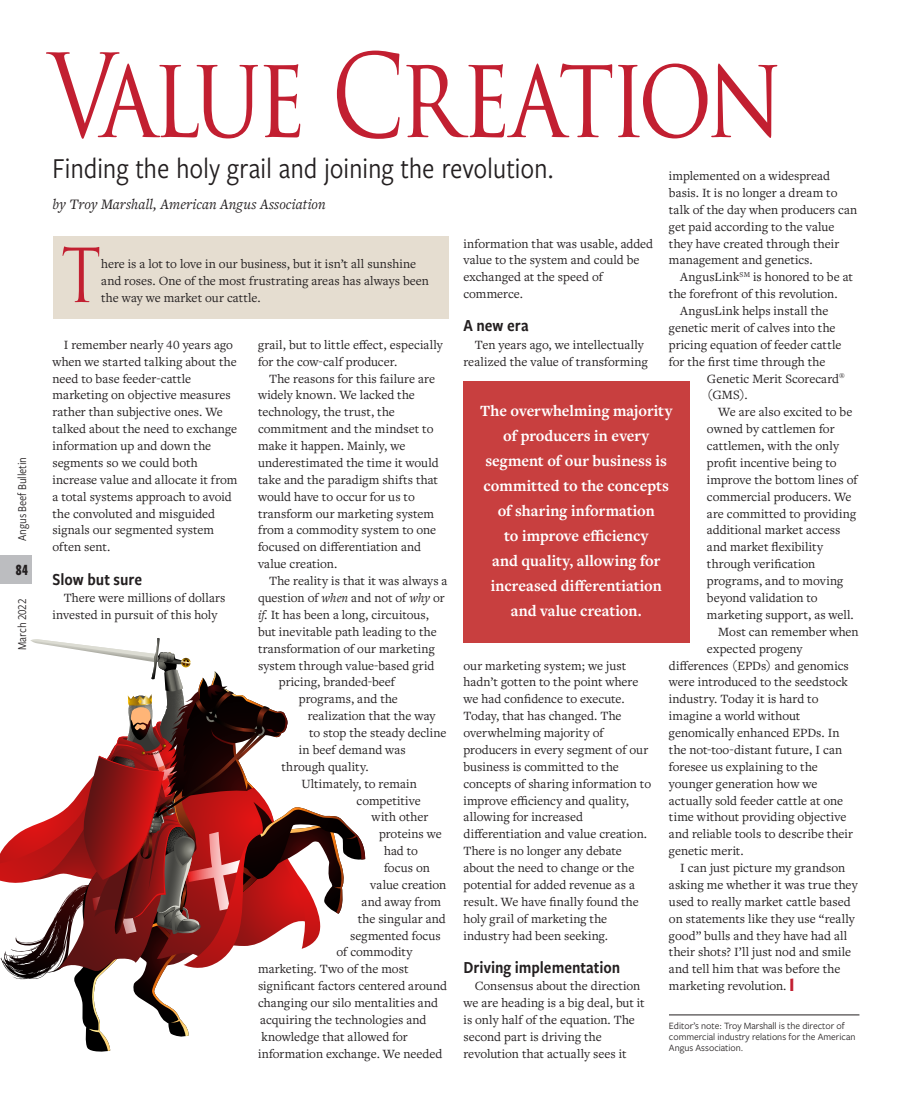
<style>
.page{position:relative;width:912px;height:1114px;background:#fff}
.page>*{position:absolute;margin:0;border:0;box-sizing:border-box;transform-origin:0 0}
.Feature_Headline{font:112.5px "Trajan Pro 3";letter-spacing:-.07em;color:#c21f31;scale:.82 1}
.body_text_drop_cap{font:72.38px "Trajan Pro 3";color:#c21f31;scale:.8 1}
.deck{font:30px "Freight Sans Cnd Pro";letter-spacing:-.01em;color:#231f20}
.subhead{font:17.5px "Freight Sans Cnd Pro Semi";color:#231f20}
.editor_s_note{font:700 16.25px/25px "Freight Text Pro";color:#fff;text-align:center}
.t1{font:700 16.25px "Freight Sans Cmp Pro";color:#231f20;scale:.9 1}
.feature_byline{font:italic 15px "Freight Text Pro";letter-spacing:.005em;color:#231f20}
.Feature_body{font:13.12px/16.9px "Freight Text Pro";color:#231f20}
.body_text_drop_cap-2{font:13.12px/16.9px "Freight Text Pro";color:#231f20}
.t2{font:12.5px "Freight Sans Cnd Pro";letter-spacing:-.01em;color:#231f20}
.editor_s_note-2{font:10px/11.2px "Freight Sans Pro";color:#231f20}
.s1{font-family:"Freight Sans Pro";font-weight:700;font-size:18.38px;color:#c21f31}
.s2{font-style:italic}
</style>
<div class="page">
<svg style="left:0;top:638px;width:366px;height:413px"></svg>
<div style="left:52px;top:236px;width:396px;height:83px;background:#e5ddd0"></div>
<hr style="left:668px;top:1014px;width:191px;height:1px;background:#231f20">
<div style="left:463px;top:381px;width:226px;height:261px;background:#c83f3f"></div>
<div style="left:0;top:556px;width:32px;height:28px;background:#bcbdc0"></div>
<p class="t2" style="left:14px;top:541px;width:85px;rotate:-90deg">Angus Beef Bulletin</p>
<p class="t1" style="left:16px;top:558px;width:15px">84</p>
<p class="t2" style="left:14px;top:650px;width:53px;rotate:-90deg">March 2022</p>
<p class="Feature_Headline" style="left:48px;top:19px;width:897px">Value Creation</p>
<p class="deck" style="left:52px;top:148px;width:502px">Finding the holy grail and joining the revolution.</p>
<p class="feature_byline" style="left:52px;top:194px;width:275px">by Troy Marshall, American Angus Association</p>
<p class="body_text_drop_cap" style="left:61px;top:226px;width:52px">T</p>
<p class="Feature_body" style="left:668px;top:167px;width:190px">implemented on a widespread basis. It is no longer a dream to talk of the day when producers can get paid according to the value they have created through their management and genetics.</p>
<p class="Feature_body" style="left:668px;top:268px;width:185px;text-indent:11px">AngusLink<sup>SM</sup> is honored to be at the forefront of this revolution.</p>
<p class="Feature_body" style="left:680px;top:302px;width:149px">AngusLink helps install the</p>
<p class="Feature_body" style="left:668px;top:319px;width:168px">genetic merit of calves into the</p>
<p class="Feature_body" style="left:668px;top:336px;width:174px">pricing equation of feeder cattle</p>
<p class="Feature_body" style="left:668px;top:353px;width:158px">for the first time through the</p>
<p class="Feature_body" style="left:706px;top:369px;width:139px">Genetic Merit Scorecard<sup>®</sup></p>
<p class="Feature_body" style="left:706px;top:386px;width:42px">(GMS).</p>
<p class="Feature_body" style="left:706px;top:403px;width:152px;text-indent:11px">We are also excited to be owned by cattlemen for cattlemen, with the only profit incentive being to improve the bottom lines of commercial producers. We are committed to providing additional market access and market flexibility through verification programs, and to moving beyond validation to marketing support, as well.</p>
<p class="Feature_body" style="left:718px;top:623px;width:142px">Most can remember when</p>
<p class="Feature_body" style="left:706px;top:639px;width:97px">expected progeny</p>
<p class="Feature_body" style="left:668px;top:656px;width:181px">differences (EPDs) and genomics</p>
<p class="Feature_body" style="left:668px;top:673px;width:180px">were introduced to the seedstock</p>
<p class="Feature_body" style="left:668px;top:690px;width:151px">industry. Today it is hard to</p>
<p class="Feature_body" style="left:668px;top:707px;width:133px">imagine a world without</p>
<p class="Feature_body" style="left:668px;top:724px;width:172px">genomically enhanced EPDs. In</p>
<p class="Feature_body" style="left:668px;top:741px;width:175px">the not-too-distant future, I can</p>
<p class="Feature_body" style="left:668px;top:758px;width:150px">foresee us explaining to the</p>
<p class="Feature_body" style="left:668px;top:774px;width:150px">younger generation how we</p>
<p class="Feature_body" style="left:668px;top:791px;width:176px">actually sold feeder cattle at one</p>
<p class="Feature_body" style="left:668px;top:808px;width:179px">time without providing objective</p>
<p class="Feature_body" style="left:668px;top:825px;width:185px">and reliable tools to describe their</p>
<p class="Feature_body" style="left:668px;top:842px;width:76px">genetic merit.</p>
<p class="Feature_body" style="left:668px;top:859px;width:190px;text-indent:11px">I can just picture my grandson asking me whether it was true they used to really market cattle based on statements like they use “really good” bulls and they have had all their shots? I’ll just nod and smile and tell him that was before the marketing revolution. <span class="s1">l</span></p>
<p class="editor_s_note-2" style="left:668px;top:1019px;width:188px">Editor’s note: Troy Marshall is the director of commercial industry relations for the American<br>Angus Association.</p>
<p class="Feature_body" style="left:463px;top:234px;width:191px">information that was usable, added value to the system and could be exchanged at the speed of commerce.</p>
<p class="subhead" style="left:463px;top:314px;width:67px">A new era</p>
<p class="Feature_body" style="left:463px;top:336px;width:186px;text-align:center">Ten years ago, we intellectually realized the value of transforming</p>
<p class="body_text_drop_cap-2" style="left:101px;top:255px;width:329px">here is a lot to love in our business, but it isn’t all sunshine and roses. One of the most frustrating areas has always been the way we market our cattle.</p>
<p class="Feature_body" style="left:52px;top:336px;width:186px;text-indent:11px">I remember nearly 40 years ago when we started talking about the need to base feeder-cattle marketing on objective measures rather than subjective ones. We talked about the need to exchange information up and down the segments so we could both increase value and allocate it from a total systems approach to avoid the convoluted and misguided signals our segmented system often sent.</p>
<p class="subhead" style="left:52px;top:567px;width:91px">Slow but sure</p>
<p class="Feature_body" style="left:52px;top:589px;width:174px;text-indent:11px">There were millions of dollars invested in pursuit of this holy</p>
<p class="Feature_body" style="left:258px;top:336px;width:186px">grail, but to little effect, especially for the cow-calf producer.</p>
<p class="Feature_body" style="left:258px;top:369px;width:182px;text-indent:11px">The reasons for this failure are widely known. We lacked the technology, the trust, the commitment and the mindset to make it happen. Mainly, we underestimated the time it would take and the paradigm shifts that would have to occur for us to transform our marketing system from a commodity system to one focused on differentiation and value creation.</p>
<p class="Feature_body" style="left:269px;top:572px;width:180px">The reality is that it was always a</p>
<p class="Feature_body" style="left:258px;top:589px;width:188px">question of <span class="s2">when</span> and not of <span class="s2">why</span> or</p>
<p class="Feature_body" style="left:258px;top:606px;width:172px"><span class="s2">if.</span> It has been a long, circuitous,</p>
<p class="Feature_body" style="left:258px;top:623px;width:180px">but inevitable path leading to the</p>
<p class="Feature_body" style="left:258px;top:639px;width:178px">transformation of our marketing</p>
<p class="Feature_body" style="left:258px;top:656px;width:178px">system through value-based grid</p>
<p class="Feature_body" style="left:279px;top:673px;width:117px">pricing, branded-beef</p>
<p class="Feature_body" style="left:299px;top:690px;width:100px">programs, and the</p>
<p class="Feature_body" style="left:308px;top:707px;width:129px">realization that the way</p>
<p class="Feature_body" style="left:309px;top:724px;width:139px">to stop the steady decline</p>
<p class="Feature_body" style="left:299px;top:741px;width:108px">in beef demand was</p>
<p class="Feature_body" style="left:281px;top:758px;width:89px">through quality.</p>
<p class="Feature_body" style="left:301px;top:774px;width:117px">Ultimately, to remain</p>
<p class="Feature_body" style="left:356px;top:791px;width:66px">competitive</p>
<p class="Feature_body" style="left:371px;top:808px;width:58px">with other</p>
<p class="Feature_body" style="left:379px;top:825px;width:64px">proteins we</p>
<p class="Feature_body" style="left:384px;top:842px;width:35px">had to</p>
<p class="Feature_body" style="left:384px;top:859px;width:47px">focus on</p>
<p class="Feature_body" style="left:370px;top:876px;width:77px">value creation</p>
<p class="Feature_body" style="left:361px;top:893px;width:81px">and away from</p>
<p class="Feature_body" style="left:358px;top:909px;width:90px">the singular and</p>
<p class="Feature_body" style="left:350px;top:926px;width:92px">segmented focus</p>
<p class="Feature_body" style="left:336px;top:943px;width:77px">of commodity</p>
<p class="Feature_body" style="left:258px;top:960px;width:152px">marketing. Two of the most</p>
<p class="Feature_body" style="left:258px;top:977px;width:190px">significant factors centered around</p>
<p class="Feature_body" style="left:258px;top:994px;width:181px">changing our silo mentalities and</p>
<p class="Feature_body" style="left:260px;top:1011px;width:168px">acquiring the technologies and</p>
<p class="Feature_body" style="left:261px;top:1028px;width:148px">knowledge that allowed for</p>
<p class="Feature_body" style="left:258px;top:1044px;width:186px">information exchange. We needed</p>
<p class="editor_s_note" style="left:480px;top:398px;width:194px">The overwhelming majority of producers in every segment of our business is committed to the concepts of sharing information<br>to improve efficiency<br>and quality, allowing for increased differentiation and value creation.</p>
<p class="Feature_body" style="left:463px;top:656px;width:189px">our marketing system; we just hadn’t gotten to the point where we had confidence to execute.<br>Today, that has changed. The overwhelming majority of producers in every segment of our business is committed to the concepts of sharing information to improve efficiency and quality, allowing for increased differentiation and value creation.<br>There is no longer any debate about the need to change or the potential for added revenue as a result. We have finally found the holy grail of marketing the industry had been seeking.</p>
<p class="subhead" style="left:463px;top:955px;width:158px">Driving implementation</p>
<p class="Feature_body" style="left:463px;top:977px;width:183px;text-indent:11px">Consensus about the direction we are heading is a big deal, but it is only half of the equation. The second part is driving the revolution that actually sees it</p>
</div>
